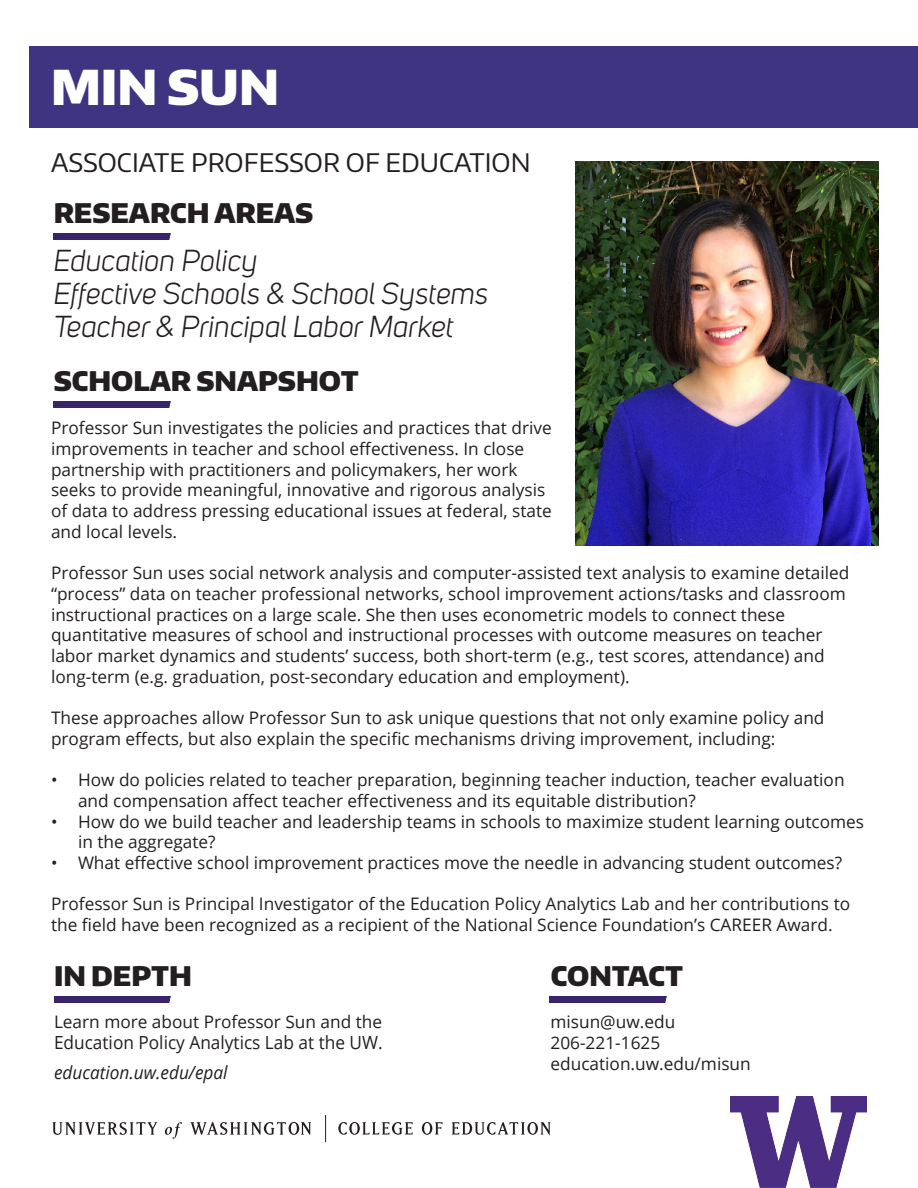
<style>
.page{position:relative;width:918px;height:1188px;background:#fff}
.page>*{position:absolute;margin:0;border:0;box-sizing:border-box;transform-origin:0 0}
.t1{font:900 48px "Encode Sans Normal";color:#fff}
.t2{font:italic 30px "Uni Sans";color:#231f20}
.t3{font:900 27px "Encode Sans Normal";color:#231f20}
.t4{font:25.5px "Encode Sans Normal";color:#231f20}
.t5{font:18.15px "Open Sans";color:#231f20;scale:.95 1}
.t6{font:italic 18.15px "Open Sans";color:#231f20;scale:.95 1}
.t7{font:17.25px/20.7px "Open Sans";color:#231f20}
</style>
<div class="page">
<div style="left:29px;top:46px;width:889px;height:81px;background:#3e3481"></div>
<img style="left:576px;top:161px;width:302px;height:384px">
<img style="left:54px;top:401px;width:116px;height:6px">
<img style="left:54px;top:996px;width:117px;height:6px">
<img style="left:550px;top:996px;width:116px;height:6px">
<img style="left:54px;top:234px;width:116px;height:6px">
<svg style="left:52px;top:1122px;width:259px;height:17px"></svg>
<svg style="left:338px;top:1122px;width:213px;height:14px"></svg>
<svg style="left:325px;top:1115px;width:1px;height:27px"></svg>
<img style="left:730px;top:1096px;width:136px;height:92px">
<p class="t1" style="left:51px;top:56px;width:230px">MIN SUN</p>
<p class="t4" style="left:51px;top:146px;width:481px">ASSOCIATE PROFESSOR OF EDUCATION</p>
<p class="t3" style="left:54px;top:196px;width:261px">RESEARCH AREAS</p>
<p class="t2" style="left:54px;top:243px;width:205px">Education Policy</p>
<p class="t2" style="left:54px;top:276px;width:436px">Effective Schools &amp; School Systems</p>
<p class="t2" style="left:54px;top:310px;width:401px">Teacher &amp; Principal Labor Market</p>
<p class="t3" style="left:54px;top:363px;width:307px">SCHOLAR SNAPSHOT</p>
<p class="t7" style="left:51px;top:417px;width:502px">Professor Sun investigates the policies and practices that drive improvements in teacher and school effectiveness. In close partnership with practitioners and policymakers, her work seeks to provide meaningful, innovative and rigorous analysis of data to address pressing educational issues at federal, state and local levels.</p>
<p class="t7" style="left:51px;top:562px;width:800px">Professor Sun uses social network analysis and computer-assisted text analysis to examine detailed “process” data on teacher professional networks, school improvement actions/tasks and classroom instructional practices on a large scale. She then uses econometric models to connect these quantitative measures of school and instructional processes with outcome measures on teacher labor market dynamics and students’ success, both short-term (e.g., test scores, attendance) and long-term (e.g. graduation, post-secondary education and employment).</p>
<p class="t7" style="left:51px;top:707px;width:775px">These approaches allow Professor Sun to ask unique questions that not only examine policy and program effects, but also explain the specific mechanisms driving improvement, including:</p>
<p class="t7" style="left:78px;top:769px;width:768px;text-indent:-27px">• How do policies related to teacher preparation, beginning teacher induction, teacher evaluation and compensation affect teacher effectiveness and its equitable distribution?</p>
<p class="t7" style="left:78px;top:810px;width:788px;text-indent:-27px">• How do we build teacher and leadership teams in schools to maximize student learning outcomes in the aggregate?</p>
<p class="t7" style="left:51px;top:852px;width:793px">• What effective school improvement practices move the needle in advancing student outcomes?</p>
<p class="t7" style="left:51px;top:893px;width:801px">Professor Sun is Principal Investigator of the Education Policy Analytics Lab and her contributions to the field have been recognized as a recipient of the National Science Foundation’s CAREER Award.</p>
<p class="t3" style="left:54px;top:958px;width:140px">IN DEPTH</p>
<p class="t3" style="left:551px;top:958px;width:134px">CONTACT</p>
<p class="t7" style="left:54px;top:1011px;width:330px">Learn more about Professor Sun and the</p>
<p class="t5" style="left:54px;top:1030px;width:347px">Education Policy Analytics Lab at the UW.</p>
<p class="t6" style="left:54px;top:1060px;width:184px">education.uw.edu/epal</p>
<p class="t7" style="left:550px;top:1011px;width:126px">misun@uw.edu</p>
<p class="t7" style="left:550px;top:1032px;width:111px">206-221-1625</p>
<p class="t7" style="left:550px;top:1053px;width:202px">education.uw.edu/misun</p>
</div>
